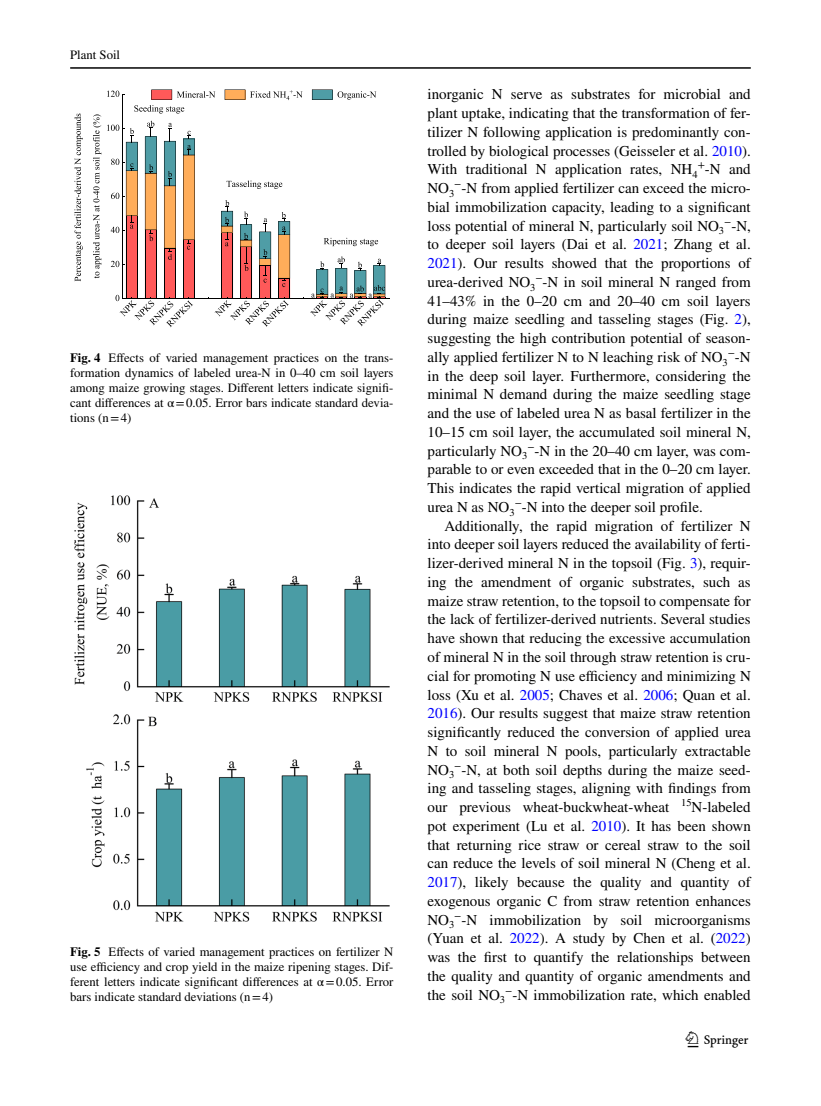
<style>
.page{position:relative;width:821px;height:1106px;background:#fff}
.page>*{position:absolute;margin:0;border:0;box-sizing:border-box;transform-origin:0 0}
.t1{font:22.5px "Springnew Regular 3";color:#000}
.t2{font:15px/18.8px "STIX";color:#000;text-align:justify}
.t3{font:12.75px/15px "STIX";color:#000;text-align:justify}
.s1{font-weight:700}
.s2{color:#00f}
</style>
<div class="page">
<hr style="left:70px;top:67px;width:680px;height:2px;background:#000">
<hr style="left:122px;top:298px;width:267px;height:1px;background:#000">
<hr style="left:122px;top:94px;width:1px;height:205px;background:#000">
<svg style="left:107px;top:91px;width:18px;height:6px"></svg>
<svg style="left:324px;top:238px;width:54px;height:8px"></svg>
<svg style="left:226px;top:180px;width:56px;height:9px"></svg>
<svg style="left:74px;top:114px;width:9px;height:167px"></svg>
<svg style="left:93px;top:114px;width:8px;height:164px"></svg>
<svg style="left:225px;top:89px;width:77px;height:11px"></svg>
<svg style="left:312px;top:89px;width:64px;height:11px"></svg>
<svg style="left:134px;top:89px;width:81px;height:24px"></svg>
<svg style="left:107px;top:121px;width:88px;height:206px"></svg>
<svg style="left:208px;top:200px;width:82px;height:127px"></svg>
<svg style="left:310px;top:256px;width:76px;height:70px"></svg>
<img style="left:74px;top:496px;width:315px;height:425px">
<p class="t3" style="left:70px;top:48px;width:51px">Plant Soil</p>
<p class="t3" style="left:70px;top:351px;width:325px"><span class="s1">Fig. 4</span> Effects of varied management practices on the trans&shy;formation dynamics of labeled urea-N in 0–40 cm soil layers among maize growing stages. Different letters indicate signifi&shy;cant differences at α=0.05. Error bars indicate standard devia&shy;tions (n=4)</p>
<p class="t3" style="left:70px;top:945px;width:325px"><span class="s1">Fig. 5</span> Effects of varied management practices on fertilizer N use efficiency and crop yield in the maize ripening stages. Dif&shy;ferent letters indicate significant differences at α=0.05. Error bars indicate standard deviations (n=4)</p>
<p class="t2" style="left:427px;top:86px;width:325px">inorganic N serve as substrates for microbial and plant uptake, indicating that the transformation of fer&shy;tilizer N following application is predominantly con&shy;trolled by biological processes (Geisseler et al. <span class="s2">2010</span>).<br>With traditional N application rates, NH<sub>4</sub><sup>+</sup>-N and NO<sub>3</sub><sup>−</sup>-N from applied fertilizer can exceed the micro&shy;bial immobilization capacity, leading to a significant loss potential of mineral N, particularly soil NO<sub>3</sub><sup>−</sup>-N, to deeper soil layers (Dai et al. <span class="s2">2021</span>; Zhang et al.<br><span class="s2">2021</span>). Our results showed that the proportions of urea-derived NO<sub>3</sub><sup>−</sup>-N in soil mineral N ranged from 41–43% in the 0–20 cm and 20–40 cm soil layers during maize seedling and tasseling stages (Fig. <span class="s2">2</span>), suggesting the high contribution potential of season&shy;ally applied fertilizer N to N leaching risk of NO<sub>3</sub><sup>−</sup>-N in the deep soil layer. Furthermore, considering the minimal N demand during the maize seedling stage and the use of labeled urea N as basal fertilizer in the 10–15 cm soil layer, the accumulated soil mineral N, particularly NO<sub>3</sub><sup>−</sup>-N in the 20–40 cm layer, was com&shy;parable to or even exceeded that in the 0–20 cm layer.<br>This indicates the rapid vertical migration of applied urea N as NO<sub>3</sub><sup>−</sup>-N into the deeper soil profile.</p>
<p class="t2" style="left:427px;top:517px;width:325px;text-indent:17px">Additionally, the rapid migration of fertilizer N into deeper soil layers reduced the availability of ferti&shy;lizer-derived mineral N in the topsoil (Fig. <span class="s2">3</span>), requir&shy;ing the amendment of organic substrates, such as maize straw retention, to the topsoil to compensate for the lack of fertilizer-derived nutrients. Several studies have shown that reducing the excessive accumulation of mineral N in the soil through straw retention is cru&shy;cial for promoting N use efficiency and minimizing N loss (Xu et al. <span class="s2">2005</span>; Chaves et al. <span class="s2">2006</span>; Quan et al.<br><span class="s2">2016</span>). Our results suggest that maize straw retention significantly reduced the conversion of applied urea N to soil mineral N pools, particularly extractable NO<sub>3</sub><sup>−</sup>-N, at both soil depths during the maize seed&shy;ing and tasseling stages, aligning with findings from our previous wheat-buckwheat-wheat <sup>15</sup>N-labeled pot experiment (Lu et al. <span class="s2">2010</span>). It has been shown that returning rice straw or cereal straw to the soil can reduce the levels of soil mineral N (Cheng et al.<br><span class="s2">2017</span>), likely because the quality and quantity of exogenous organic C from straw retention enhances NO<sub>3</sub><sup>−</sup>-N immobilization by soil microorganisms (Yuan et al. <span class="s2">2022</span>). A study by Chen et al. (<span class="s2">2022</span>) was the first to quantify the relationships between the quality and quantity of organic amendments and the soil NO<sub>3</sub><sup>−</sup>-N immobilization rate, which enabled</p>
<h1 class="t1" style="left:687px;top:1031px;width:62px">1 3</h1>
</div>
